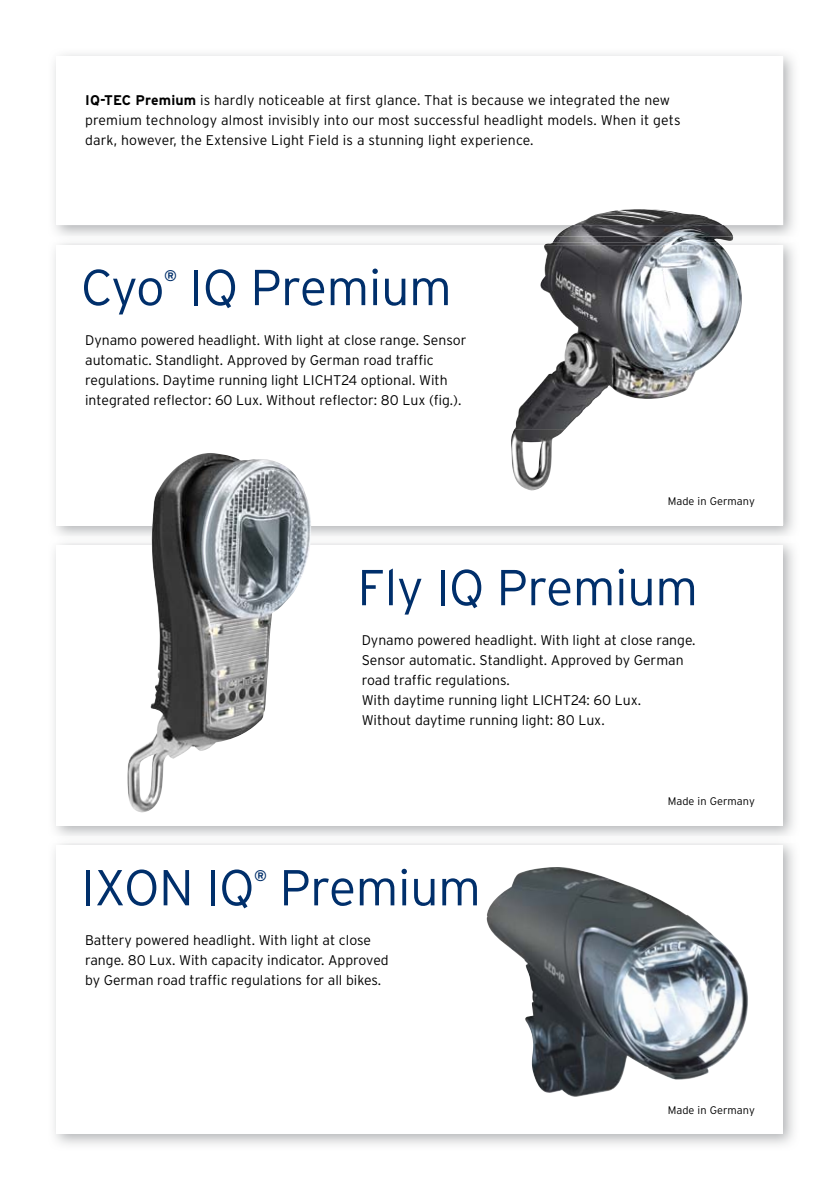
<style>
.page{position:relative;width:840px;height:1191px;background:#fff}
.page>*{position:absolute;margin:0;border:0;box-sizing:border-box;transform-origin:0 0}
.t1{font:300 50.4px "Interstate";letter-spacing:-.01em;color:#002f6b}
.t2{font:700 15.4px "Interstate";color:#002f6b}
.t3{font:300 14px/20px "Interstate";color:#000}
.t4{font:300 11px "Interstate";color:#000}
.s1{font-weight:700}
</style>
<div class="page">
<img style="left:54px;top:243px;width:740px;height:293px">
<div style="left:57px;top:245px;width:725px;height:280px;background:#fff"></div>
<img style="left:54px;top:54px;width:740px;height:183px">
<div style="left:57px;top:57px;width:725px;height:168px;background:#fff"></div>
<img style="left:544px;top:242px;width:176px;height:3px">
<img style="left:540px;top:245px;width:37px;height:105px">
<img style="left:686px;top:245px;width:55px;height:144px">
<img style="left:514px;top:368px;width:172px;height:61px">
<img style="left:511px;top:429px;width:54px;height:61px">
<img style="left:556px;top:225px;width:176px;height:12px">
<img style="left:553px;top:237px;width:179px;height:5px">
<img style="left:574px;top:209px;width:149px;height:16px">
<img style="left:126px;top:453px;width:186px;height:359px">
<img style="left:486px;top:867px;width:261px;height:230px">
<p class="t3" style="left:85px;top:90px;width:596px"><span class="s1">IQ-TEC Premium</span> is hardly noticeable at first glance. That is because we integrated the new premium technology almost invisibly into our most successful headlight models. When it gets dark, however, the Extensive Light Field is a stunning light experience.</p>
<h1 class="t1" style="left:81px;top:259px;width:85px">Cyo</h1>
<p class="t2" style="left:164px;top:267px;width:14px">®</p>
<h1 class="t1" style="left:189px;top:259px;width:264px">IQ Premium</h1>
<p class="t3" style="left:85px;top:330px;width:382px">Dynamo powered headlight. With light at close range. Sensor automatic. Standlight. Approved by German road traffic regulations. Daytime running light LICHT24 optional. With integrated reflector: 60 Lux. Without reflector: 80 Lux (fig.).</p>
<p class="t4" style="left:667px;top:495px;width:88px">Made in Germany</p>
<h1 class="t1" style="left:357px;top:559px;width:342px">Fly IQ Premium</h1>
<p class="t3" style="left:361px;top:630px;width:335px">Dynamo powered headlight. With light at close range.<br>Sensor automatic. Standlight. Approved by German road traffic regulations.<br>With daytime running light LICHT24: 60 Lux.<br>Without daytime running light: 80 Lux.</p>
<h1 class="t1" style="left:81px;top:859px;width:175px">IXON IQ</h1>
<p class="t2" style="left:254px;top:867px;width:14px">®</p>
<h1 class="t1" style="left:279px;top:859px;width:203px">Premium</h1>
<p class="t3" style="left:85px;top:930px;width:305px">Battery powered headlight. With light at close range. 80 Lux. With capacity indicator. Approved by German road traffic regulations for all bikes.</p>
<p class="t4" style="left:667px;top:795px;width:88px">Made in Germany</p>
<p class="t4" style="left:667px;top:1104px;width:88px">Made in Germany</p>
</div>
